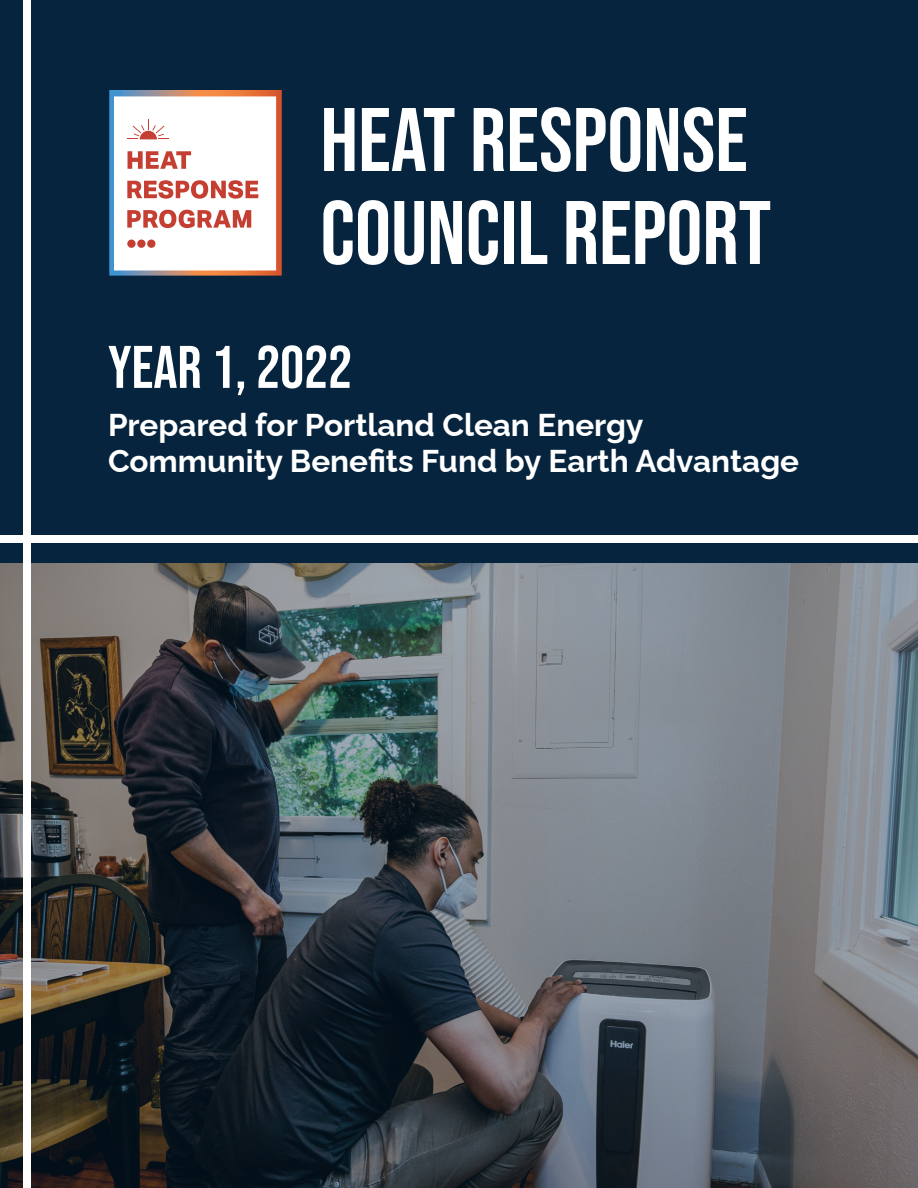
<style>
.page{position:relative;width:918px;height:1188px;background:#fff}
.page>*{position:absolute;margin:0;border:0;box-sizing:border-box;transform-origin:0 0}
.t1{font:90px/93px "Bebas Neue";color:#fff}
.LETTER_HEADER{font:60px "Bebas Neue";color:#fff}
.LETTER_HEADER-2{font:700 31.5px/36px "Raleway";color:#fff}
</style>
<div class="page">
<div style="left:0;top:0;width:918px;height:632px;background:#06243e"></div>
<div style="left:0;top:536px;width:918px;height:7px;background:#fff"></div>
<svg style="left:109px;top:90px;width:173px;height:186px;background:#ecd7d5"></svg>
<img style="left:0;top:563px;width:918px;height:625px">
<div style="left:23px;top:0;width:8px;height:1188px;background:#fff"></div>
<p class="t1" style="left:320px;top:92px;width:452px">HEAT RESPONSE<br>COUNCIL REPORT</p>
<p class="LETTER_HEADER" style="left:108px;top:333px;width:246px">YEAR 1, 2022</p>
<p class="LETTER_HEADER-2" style="left:108px;top:403px;width:693px">Prepared for Portland Clean Energy<br>Community Benefits Fund by Earth Advantage</p>
</div>
